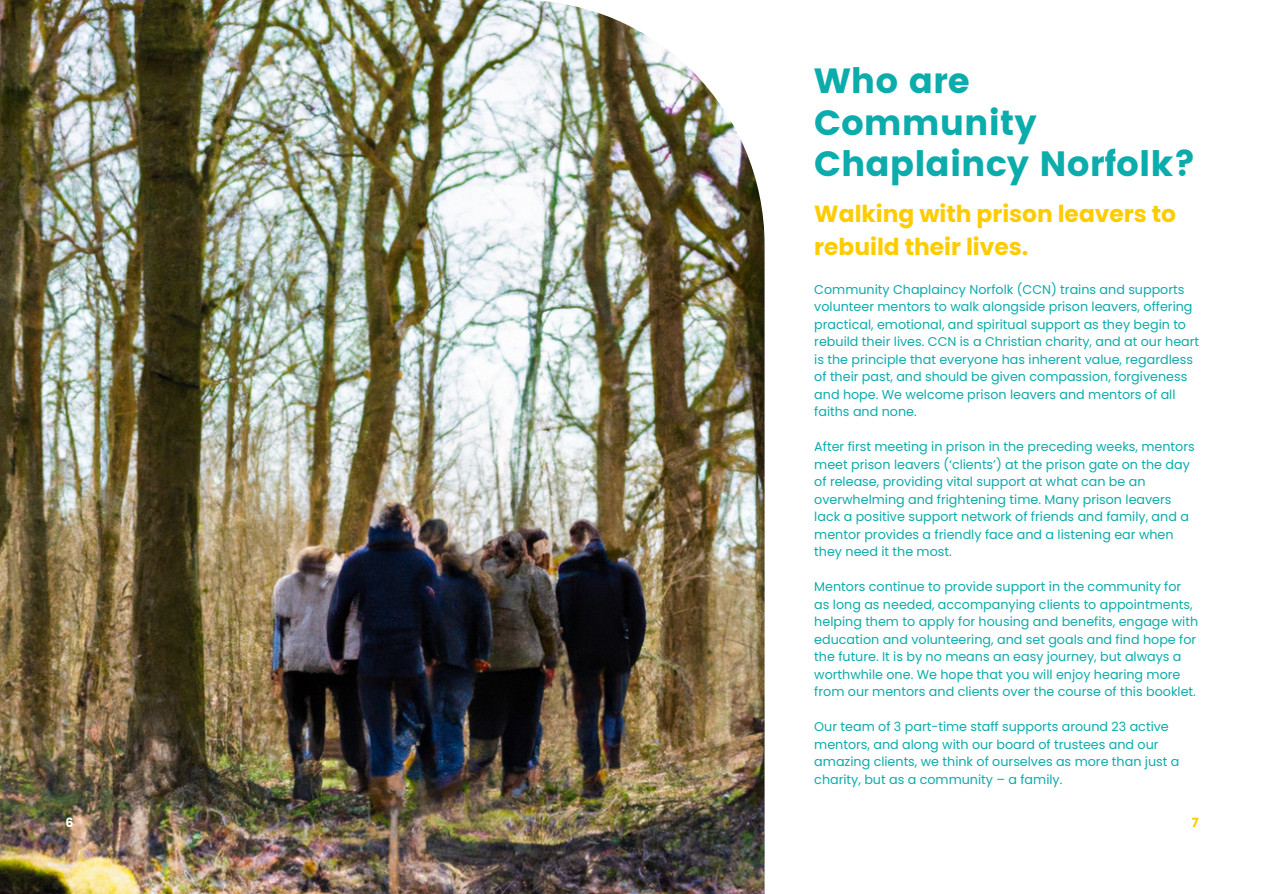
<style>
.page{position:relative;width:1263px;height:894px;background:#fff}
.page>*{position:absolute;margin:0;border:0;box-sizing:border-box;transform-origin:0 0}
.t1{font:34.95px/41.4px "Poppins";color:#0bacab}
.t2{font:700 23.25px/32.5px "Poppins";color:#fecc00}
.t3{font:12.75px/17.5px "Poppins";color:#0bacab}
.t4{font:700 12.75px "Poppins";color:#fff}
.t5{font:700 12.75px "Poppins";color:#fc0}
</style>
<div class="page">
<img style="left:0;top:0;width:319px;height:893px">
<img style="left:319px;top:0;width:446px;height:893px">
<p class="t4" style="left:66px;top:813px;width:10px">6</p>
<p class="t1" style="left:814px;top:61px;width:383px">Who are<br>Community<br>Chaplaincy Norfolk?</p>
<p class="t2" style="left:814px;top:197px;width:363px">Walking with prison leavers to rebuild their lives.</p>
<p class="t3" style="left:814px;top:280px;width:386px">Community Chaplaincy Norfolk (CCN) trains and supports volunteer mentors to walk alongside prison leavers, offering practical, emotional, and spiritual support as they begin to rebuild their lives. CCN is a Christian charity, and at our heart is the principle that everyone has inherent value, regardless of their past, and should be given compassion, forgiveness and hope. We welcome prison leavers and mentors of all faiths and none.</p>
<p class="t3" style="left:814px;top:438px;width:382px">After first meeting in prison in the preceding weeks, mentors meet prison leavers (‘clients’) at the prison gate on the day of release, providing vital support at what can be an overwhelming and frightening time. Many prison leavers lack a positive support network of friends and family, and a mentor provides a friendly face and a listening ear when they need it the most.</p>
<p class="t3" style="left:814px;top:578px;width:385px">Mentors continue to provide support in the community for as long as needed, accompanying clients to appointments, helping them to apply for housing and benefits, engage with education and volunteering, and set goals and find hope for the future. It is by no means an easy journey, but always a worthwhile one. We hope that you will enjoy hearing more from our mentors and clients over the course of this booklet.</p>
<p class="t3" style="left:814px;top:718px;width:367px">Our team of 3 part-time staff supports around 23 active mentors, and along with our board of trustees and our amazing clients, we think of ourselves as more than just a charity, but as a community – a family.</p>
<p class="t5" style="left:1192px;top:813px;width:8px">7</p>
</div>
